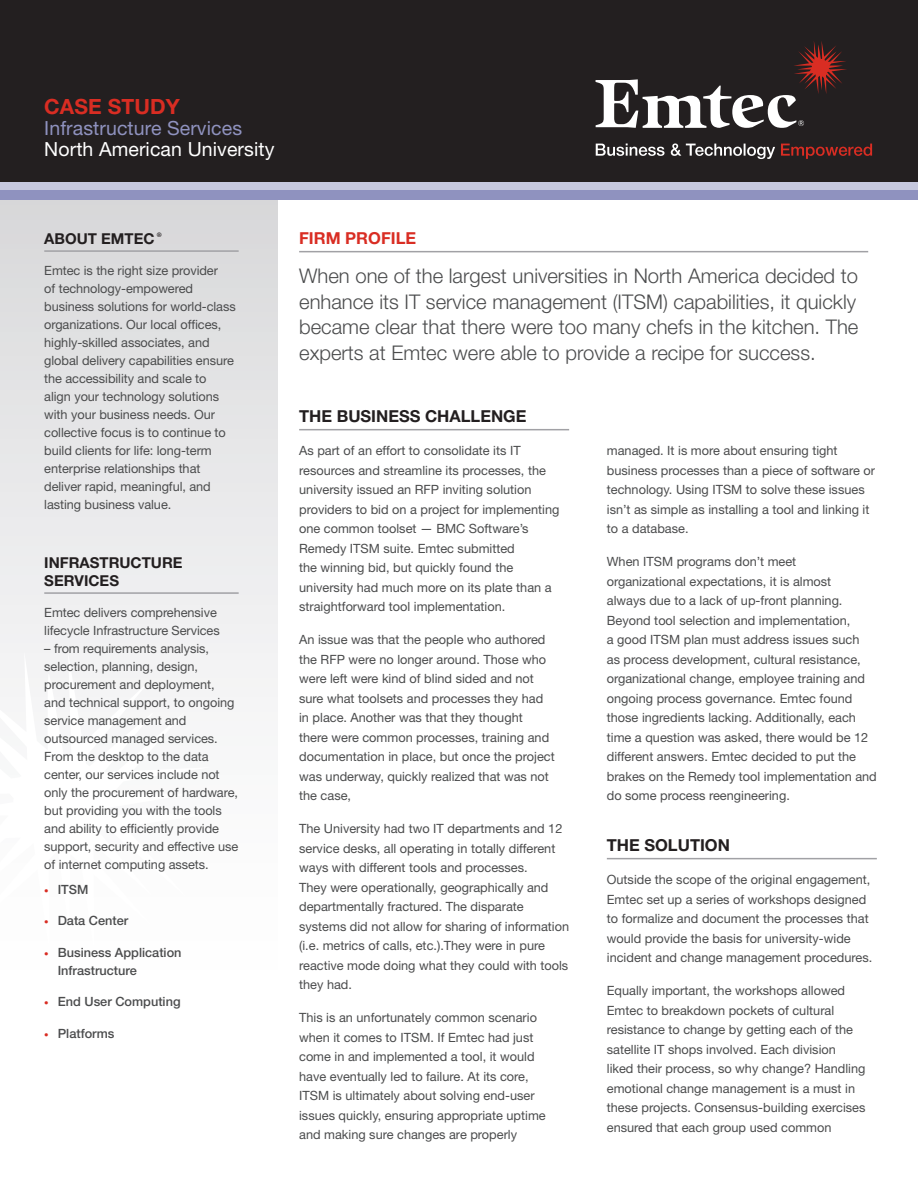
<style>
.page{position:relative;width:918px;height:1188px;background:#fff}
.page>*{position:absolute;margin:0;border:0;box-sizing:border-box;transform-origin:0 0}
.Title_front{font:700 21px "Helvetica Neue LT Pro";letter-spacing:.005em;color:#d92d23}
.Firm_Profile_Text{font:300 20.25px/25.5px "Helvetica Neue LT Pro";color:#4b4c4d;text-align:justify}
.Subhead_front_-_Focu{font:19.5px "Helvetica Neue LT Pro";letter-spacing:.005em;color:#fff}
.Subhead_front_-_Focu-2{font:19.5px "Helvetica Neue LT Pro";letter-spacing:.005em;color:#8f92bf}
.Headline{font:700 16.5px "Helvetica Neue LT Pro";color:#231f20}
.Headline_Color{font:700 16.5px "Helvetica Neue LT Pro";color:#d92d23}
.Sidebar_Headline{font:700 15px/18px "Helvetica Neue LT Pro";color:#231f20}
.Text{font:12.75px/19.5px "Helvetica Neue LT Pro";color:#4b4c4d}
.Sidebar_text{font:12.75px/18px "Helvetica Neue LT Pro";letter-spacing:-.005em;color:#4b4c4d}
.t1{font:500 12.75px/18px "Helvetica Neue LT Pro";color:#4b4c4d}
.s1{font-family:"Minion Pro";font-weight:400;font-size:17.55px}
.s2{font-size:9px;color:#d92d23}
</style>
<div class="page">
<svg style="left:0;top:200px;width:278px;height:497px;background:#e5e5e6"></svg>
<div style="left:0;top:0;width:918px;height:191px;background:#231f20"></div>
<div style="left:0;top:182px;width:918px;height:18px;background:#8f92bf"></div>
<div style="left:0;top:182px;width:918px;height:8px;background:#c6c8de"></div>
<div style="left:0;top:651px;width:214px;height:46px;background:#f3f3f4"></div>
<hr style="left:44px;top:250px;width:195px;height:2px;background:#a1a1a5">
<hr style="left:44px;top:592px;width:195px;height:2px;background:#a1a1a5">
<hr style="left:299px;top:251px;width:569px;height:1px;background:#a1a1a5">
<hr style="left:299px;top:429px;width:270px;height:1px;background:#a1a1a5">
<hr style="left:607px;top:858px;width:270px;height:1px;background:#a1a1a5">
<svg style="left:781px;top:144px;width:91px;height:15px"></svg>
<svg style="left:596px;top:143px;width:179px;height:16px"></svg>
<svg style="left:596px;top:41px;width:251px;height:87px"></svg>
<p class="Title_front" style="left:44px;top:93px;width:137px">CASE STUDY</p>
<p class="Subhead_front_-_Focu-2" style="left:44px;top:116px;width:199px">Infrastructure Services</p>
<p class="Subhead_front_-_Focu" style="left:44px;top:137px;width:232px">North American University</p>
<p class="Sidebar_Headline" style="left:44px;top:229px;width:119px">ABOUT EMTEC <span class="s1">®</span></p>
<p class="Sidebar_text" style="left:44px;top:261px;width:193px">Emtec is the right size provider<br>of technology-empowered business solutions for world-class organizations. Our local offices, highly-skilled associates, and global delivery capabilities ensure the accessibility and scale to align your technology solutions with your business needs. Our collective focus is to continue to build clients for life: long-term enterprise relationships that deliver rapid, meaningful, and lasting business value.</p>
<p class="Sidebar_Headline" style="left:44px;top:553px;width:140px">INFRASTRUCTURE<br>SERVICES</p>
<p class="Sidebar_text" style="left:44px;top:603px;width:177px">Emtec delivers comprehensive lifecycle Infrastructure Services</p>
<p class="Sidebar_text" style="left:44px;top:639px;width:196px">– from requirements analysis, selection, planning, design, procurement and deployment, and technical support, to ongoing service management and outsourced managed services.<br>From the desktop to the data center, our services include not only the procurement of hardware, but providing you with the tools and ability to efficiently provide support, security and effective use of internet computing assets.</p>
<p class="t1" style="left:44px;top:880px;width:46px"><span class="s2">•</span> ITSM</p>
<p class="t1" style="left:44px;top:912px;width:86px"><span class="s2">•</span> Data Center</p>
<p class="t1" style="left:58px;top:943px;width:125px;text-indent:-14px"><span class="s2">•</span> Business Application<br>Infrastructure</p>
<p class="t1" style="left:44px;top:993px;width:138px"><span class="s2">•</span> End User Computing</p>
<p class="t1" style="left:44px;top:1024px;width:72px"><span class="s2">•</span> Platforms</p>
<p class="Headline_Color" style="left:299px;top:228px;width:119px">FIRM PROFILE</p>
<p class="Firm_Profile_Text" style="left:299px;top:263px;width:561px">When one of the largest universities in North America decided to enhance its IT service management (ITSM) capabilities, it quickly became clear that there were too many chefs in the kitchen. The experts at Emtec were able to provide a recipe for success.</p>
<p class="Headline" style="left:299px;top:406px;width:229px">THE BUSINESS CHALLENGE</p>
<p class="Text" style="left:299px;top:441px;width:262px">As part of an effort to consolidate its IT resources and streamline its processes, the university issued an RFP inviting solution providers to bid on a project for implementing one common toolset — BMC Software’s Remedy ITSM suite. Emtec submitted<br>the winning bid, but quickly found the university had much more on its plate than a straightforward tool implementation.</p>
<p class="Text" style="left:299px;top:630px;width:257px">An issue was that the people who authored the RFP were no longer around. Those who were left were kind of blind sided and not sure what toolsets and processes they had in place. Another was that they thought there were common processes, training and documentation in place, but once the project was underway, quickly realized that was not the case,</p>
<p class="Text" style="left:299px;top:819px;width:272px">The University had two IT departments and 12 service desks, all operating in totally different ways with different tools and processes.<br>They were operationally, geographically and departmentally fractured. The disparate systems did not allow for sharing of information (i.e. metrics of calls, etc.).They were in pure reactive mode doing what they could with tools they had.</p>
<p class="Text" style="left:299px;top:1008px;width:248px">This is an unfortunately common scenario when it comes to ITSM. If Emtec had just come in and implemented a tool, it would have eventually led to failure. At its core, ITSM is ultimately about solving end-user issues quickly, ensuring appropriate uptime and making sure changes are properly</p>
<p class="Text" style="left:607px;top:441px;width:270px">managed. It is more about ensuring tight business processes than a piece of software or technology. Using ITSM to solve these issues isn’t as simple as installing a tool and linking it to a database.</p>
<p class="Text" style="left:607px;top:552px;width:271px">When ITSM programs don’t meet organizational expectations, it is almost<br>always due to a lack of up-front planning.<br>Beyond tool selection and implementation,<br>a good ITSM plan must address issues such<br>as process development, cultural resistance, organizational change, employee training and ongoing process governance. Emtec found those ingredients lacking. Additionally, each time a question was asked, there would be 12 different answers. Emtec decided to put the brakes on the Remedy tool implementation and do some process reengineering.</p>
<p class="Headline" style="left:607px;top:835px;width:125px">THE SOLUTION</p>
<p class="Text" style="left:607px;top:870px;width:267px">Outside the scope of the original engagement, Emtec set up a series of workshops designed to formalize and document the processes that would provide the basis for university-wide incident and change management procedures.</p>
<p class="Text" style="left:607px;top:981px;width:260px">Equally important, the workshops allowed Emtec to breakdown pockets of cultural resistance to change by getting each of the satellite IT shops involved. Each division liked their process, so why change? Handling emotional change management is a must in these projects. Consensus-building exercises ensured that each group used common</p>
</div>
